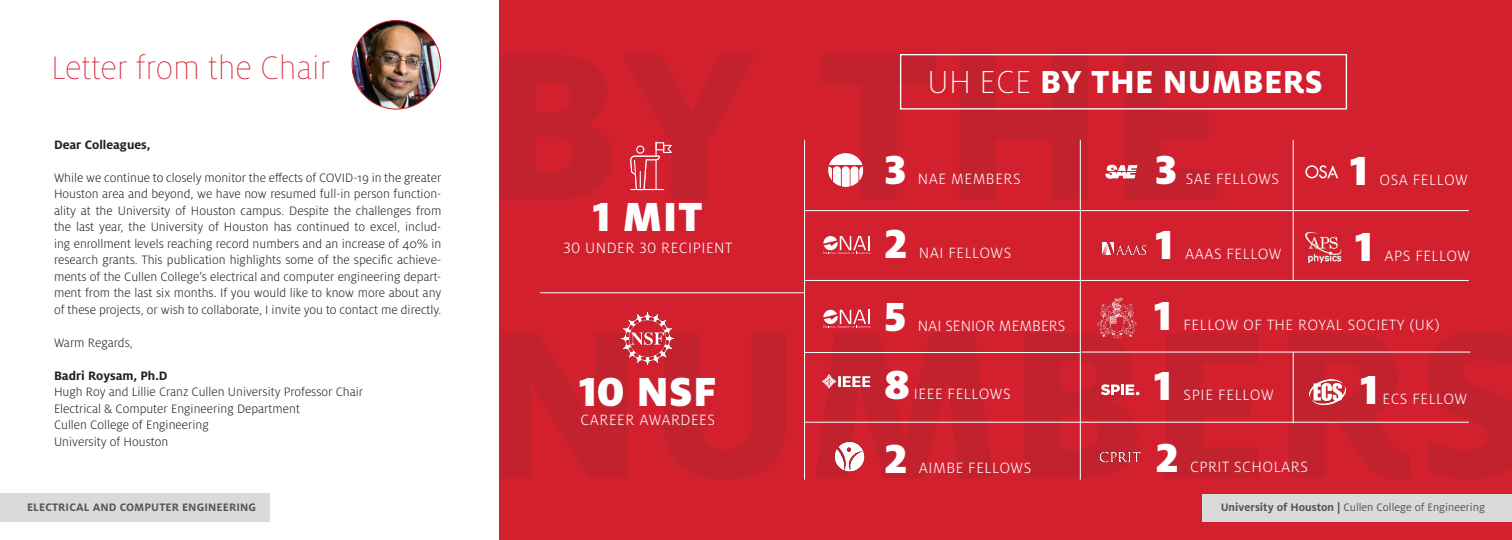
<style>
.page{position:relative;width:1512px;height:540px;background:#fff}
.page>*{position:absolute;margin:0;border:0;box-sizing:border-box;transform-origin:0 0}
.t1{font:900 45px "Milo OT";letter-spacing:.01em;color:#fff}
.t2{font:100 36px "Milo OT";color:#d2202f}
.t3{font:800 35.25px "Milo OT";letter-spacing:.01em;color:#fff}
.t4{font:300 16.5px "Milo OT";letter-spacing:.03em;color:#fff}
.t5{font:300 16.5px "Milo OT";color:#fff}
.t6{font:300 13.5px/16.5px "Milo OT";color:#231f20;text-align:justify}
.t7{font:700 13.5px "Milo OT";color:#231f20}
.t8{font:12px "Milo OT";color:#545759}
.t9{font:700 12px "Milo OT";letter-spacing:.01em;color:#545759}
.s1{font-weight:300;font-stretch:expanded}
.s2{font-weight:700}
</style>
<div class="page">
<div style="left:500px;top:0;width:1012px;height:540px;background:#d2202f"></div>
<svg style="left:500px;top:331px;width:1012px;height:149px;fill:#c1222e"></svg>
<svg style="left:500px;top:55px;width:717px;height:144px;fill:#c9212e"></svg>
<div style="left:900px;top:54px;width:447px;height:56px;border:1px solid #fff"></div>
<hr style="left:805px;top:210px;width:664px;height:1px;background:#fff">
<hr style="left:540px;top:292px;width:265px;height:1px;background:#fff">
<hr style="left:805px;top:352px;width:276px;height:1px;background:#fff">
<hr style="left:805px;top:280px;width:664px;height:1px;background:#fff">
<hr style="left:805px;top:422px;width:664px;height:1px;background:#fff">
<hr style="left:1080px;top:140px;width:1px;height:340px;background:#fff">
<hr style="left:1293px;top:140px;width:1px;height:141px;background:#fff">
<hr style="left:1293px;top:352px;width:1px;height:71px;background:#fff">
<hr style="left:804px;top:140px;width:1px;height:340px;background:#fff">
<svg style="left:630px;top:142px;width:44px;height:49px"></svg>
<img style="left:622px;top:313px;width:52px;height:52px">
<svg style="left:828px;top:152px;width:35px;height:35px"></svg>
<svg style="left:823px;top:236px;width:47px;height:18px"></svg>
<svg style="left:823px;top:310px;width:47px;height:18px"></svg>
<img style="left:823px;top:375px;width:47px;height:14px">
<hr style="left:1082px;top:352px;width:388px;height:1px;background:#fff">
<img style="left:1098px;top:297px;width:38px;height:40px">
<svg style="left:1105px;top:165px;width:32px;height:14px"></svg>
<svg style="left:1305px;top:165px;width:33px;height:14px"></svg>
<img style="left:1103px;top:243px;width:42px;height:11px">
<img style="left:834px;top:441px;width:32px;height:32px">
<img style="left:1305px;top:233px;width:36px;height:29px">
<img style="left:1098px;top:450px;width:44px;height:15px">
<svg style="left:1101px;top:384px;width:38px;height:11px"></svg>
<img style="left:1310px;top:380px;width:36px;height:24px">
<img style="left:353px;top:21px;width:88px;height:88px">
<div style="left:1203px;top:494px;width:309px;height:27px;background:#dbdada"></div>
<div style="left:0;top:494px;width:270px;height:28px;background:#dbdada"></div>
<p class="t2" style="left:51px;top:49px;width:281px">Letter from the Chair</p>
<p class="t7" style="left:54px;top:137px;width:98px">Dear Colleagues,</p>
<p class="t6" style="left:54px;top:170px;width:389px">While we continue to closely monitor the effects of COVID-19 in the greater Houston area and beyond, we have now resumed full-in person function&shy;ality at the University of Houston campus. Despite the challenges from the last year, the University of Houston has continued to excel, includ&shy;ing enrollment levels reaching record numbers and an increase of 40% in research grants. This publication highlights some of the specific achieve&shy;ments of the Cullen College’s electrical and computer engineering depart&shy;ment from the last six months. If you would like to know more about any of these projects, or wish to collaborate, I invite you to contact me directly.</p>
<p class="t6" style="left:54px;top:335px;width:80px">Warm Regards,</p>
<p class="t7" style="left:54px;top:368px;width:115px">Badri Roysam, Ph.D</p>
<p class="t6" style="left:54px;top:384px;width:311px">Hugh Roy and Lillie Cranz Cullen University Professor Chair</p>
<p class="t6" style="left:54px;top:401px;width:247px">Electrical &amp; Computer Engineering Department</p>
<p class="t6" style="left:54px;top:417px;width:156px">Cullen College of Engineering</p>
<p class="t6" style="left:54px;top:434px;width:116px">University of Houston</p>
<p class="t1" style="left:593px;top:191px;width:111px">1 MIT</p>
<p class="t4" style="left:563px;top:239px;width:170px">30 UNDER 30 RECIPIENT</p>
<p class="t1" style="left:579px;top:365px;width:139px">10 NSF</p>
<p class="t4" style="left:581px;top:411px;width:136px">CAREER AWARDEES</p>
<p class="t3" style="left:928px;top:62px;width:397px"><span class="s1">UH ECE</span> BY THE NUMBERS</p>
<p class="t1" style="left:884px;top:144px;width:23px">3</p>
<p class="t4" style="left:918px;top:170px;width:104px">NAE MEMBERS</p>
<p class="t1" style="left:1155px;top:144px;width:23px">3</p>
<p class="t4" style="left:1186px;top:170px;width:95px">SAE FELLOWS</p>
<p class="t1" style="left:1350px;top:144px;width:19px">1</p>
<p class="t4" style="left:1379px;top:171px;width:90px">OSA FELLOW</p>
<p class="t1" style="left:884px;top:218px;width:24px">2</p>
<p class="t4" style="left:919px;top:244px;width:94px">NAI FELLOWS</p>
<p class="t1" style="left:1156px;top:219px;width:19px">1</p>
<p class="t4" style="left:1185px;top:245px;width:98px">AAAS FELLOW</p>
<p class="t1" style="left:1355px;top:221px;width:19px">1</p>
<p class="t4" style="left:1385px;top:247px;width:87px">APS FELLOW</p>
<p class="t1" style="left:884px;top:291px;width:23px">5</p>
<p class="t5" style="left:918px;top:317px;width:149px">NAI SENIOR MEMBERS</p>
<p class="t1" style="left:1154px;top:289px;width:19px">1</p>
<p class="t4" style="left:1183px;top:316px;width:258px">FELLOW OF THE ROYAL SOCIETY (UK)</p>
<p class="t1" style="left:884px;top:359px;width:27px">8</p>
<p class="t4" style="left:914px;top:385px;width:98px">IEEE FELLOWS</p>
<p class="t1" style="left:1154px;top:360px;width:19px">1</p>
<p class="t4" style="left:1184px;top:386px;width:92px">SPIE FELLOW</p>
<p class="t1" style="left:1360px;top:363px;width:19px">1</p>
<p class="t4" style="left:1382px;top:390px;width:86px">ECS FELLOW</p>
<p class="t1" style="left:884px;top:433px;width:24px">2</p>
<p class="t4" style="left:919px;top:459px;width:114px">AIMBE FELLOWS</p>
<p class="t1" style="left:1156px;top:431px;width:24px">2</p>
<p class="t4" style="left:1190px;top:458px;width:119px">CPRIT SCHOLARS</p>
<p class="t9" style="left:27px;top:500px;width:231px">ELECTRICAL AND COMPUTER ENGINEERING</p>
<p class="t8" style="left:1221px;top:501px;width:266px"><span class="s2">University of Houston |</span> Cullen College of Engineering</p>
</div>
